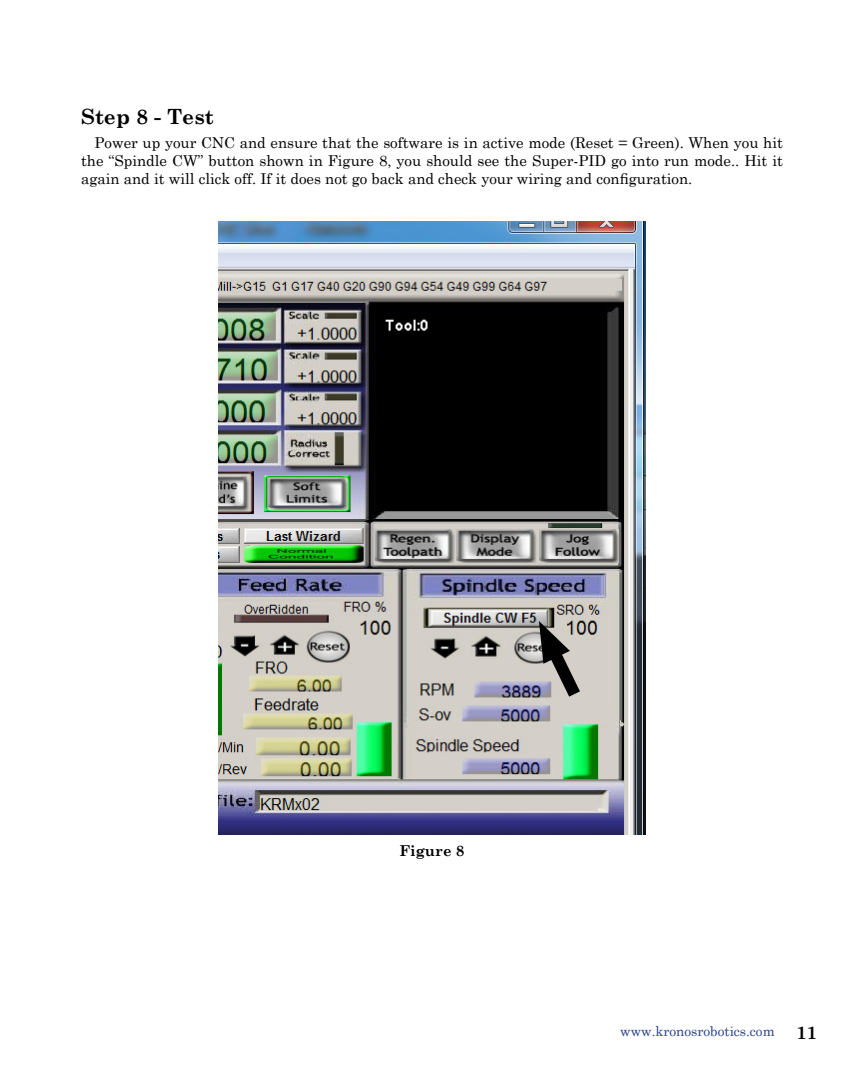
<style>
.page{position:relative;width:864px;height:1080px;background:#fff}
.page>*{position:absolute;margin:0;border:0;box-sizing:border-box;transform-origin:0 0}
.t1{font:700 21px "Century Schoolbook";color:#000}
.t2{font:15px/18px "Century Schoolbook";color:#000;text-align:justify}
.t3{font:700 15px "Century Schoolbook";color:#000}
.t4{font:13.5px "Century Schoolbook";color:#25408f}
.s1{font-weight:700;font-size:18px;color:#000}
</style>
<div class="page">
<img style="left:218px;top:221px;width:428px;height:613px">
<svg style="left:533px;top:621px;width:58px;height:89px;background:#999694"></svg>
<h1 class="t1" style="left:81px;top:100px;width:134px">Step 8 - Test</h1>
<p class="t2" style="left:81px;top:133px;width:704px;text-indent:14px">Power up your CNC and ensure that the software is in active mode (Reset = Green). When you hit the “Spindle CW” button shown in Figure 8, you should see the Super-PID go into run mode.. Hit it again and it will click off. If it does not go back and check your wiring and configuration.</p>
<p class="t3" style="left:399px;top:839px;width:67px">Figure 8</p>
<p class="t4" style="left:620px;top:1020px;width:199px">www.kronosrobotics.com <span class="s1">11</span></p>
</div>
